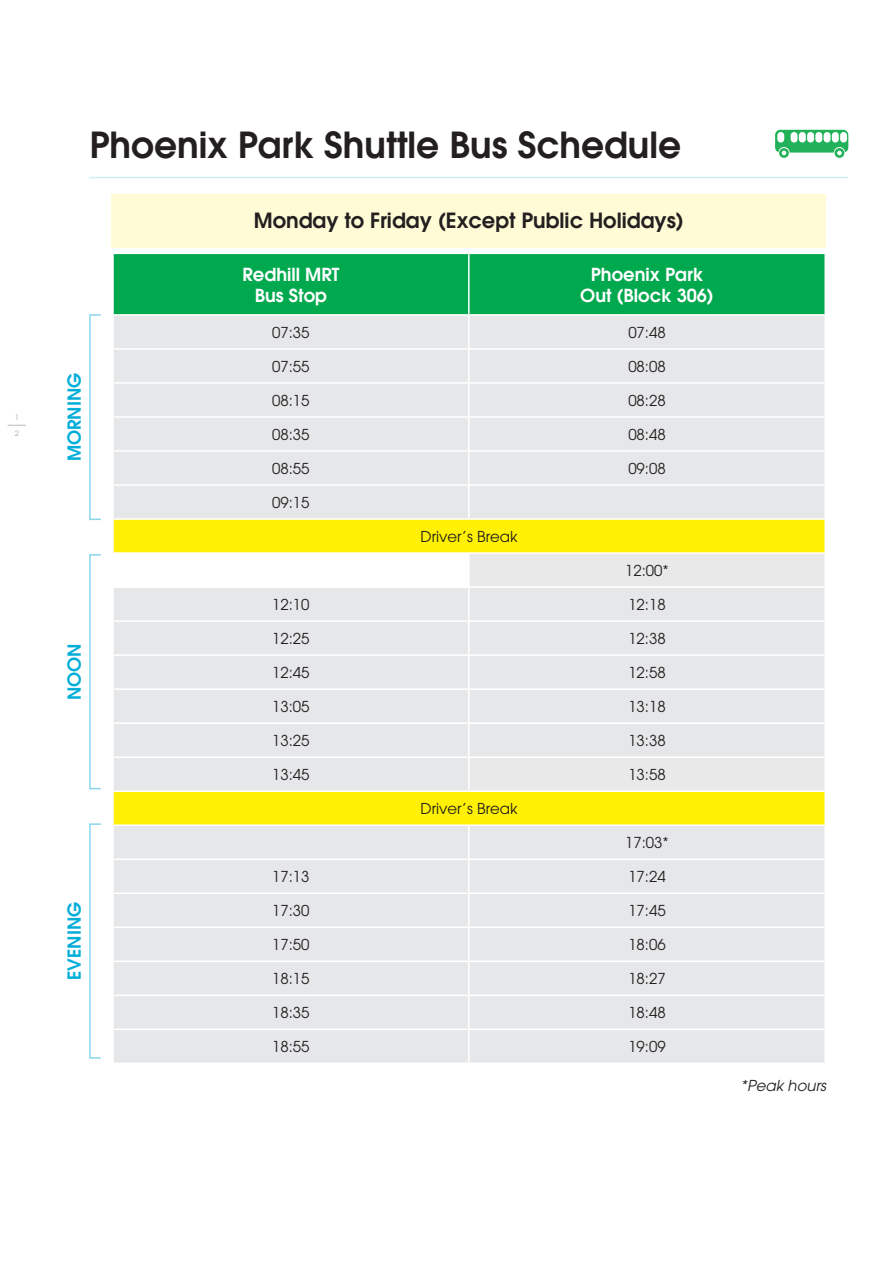
<style>
.page{position:relative;width:893px;height:1263px;background:#fff}
.page>*{position:absolute;margin:0;border:0;box-sizing:border-box;transform-origin:0 0}
.t1{font:600 36px "Avant Garde";color:#231f20}
.t2{font:600 21px "Avant Garde";color:#231f20}
.t3{font:600 18px "Avant Garde";color:#fff}
.t4{font:600 18px "Avant Garde";color:#00add9}
.t5{font:15px "Avant Garde";color:#231f20}
.t6{font:italic 15px "Avant Garde";color:#231f20}
.t7{font:7.5px "Avant Garde";color:#a8a9ad}
</style>
<div class="page">
<svg style="left:8px;top:425px;width:18px;height:1px"></svg>
<div style="left:112px;top:195px;width:714px;height:53px;background:#fffbd6"></div>
<hr style="left:89px;top:177px;width:759px;height:1px;background:#10add9">
<div style="left:114px;top:254px;width:710px;height:60px;background:#00a94e"></div>
<div style="left:114px;top:316px;width:710px;height:746px;background:#e6e7e9"></div>
<svg style="left:114px;top:520px;width:710px;height:304px;background:#ece9ab"></svg>
<div style="left:113px;top:553px;width:356px;height:34px;background:#fff"></div>
<div style="left:469px;top:553px;width:356px;height:34px;background:#e9e9e9"></div>
<div style="left:469px;top:757px;width:356px;height:34px;background:#e9e9e9"></div>
<hr style="left:468px;top:254px;width:2px;height:60px;background:#fff">
<hr style="left:468px;top:316px;width:2px;height:32px;background:#fff">
<hr style="left:468px;top:350px;width:2px;height:32px;background:#fff">
<hr style="left:468px;top:384px;width:2px;height:32px;background:#fff">
<hr style="left:468px;top:418px;width:2px;height:32px;background:#fff">
<hr style="left:468px;top:452px;width:2px;height:32px;background:#fff">
<hr style="left:468px;top:486px;width:2px;height:32px;background:#fff">
<hr style="left:468px;top:554px;width:2px;height:32px;background:#fff">
<hr style="left:824px;top:554px;width:2px;height:32px;background:#fff">
<hr style="left:468px;top:588px;width:2px;height:32px;background:#fff">
<hr style="left:468px;top:622px;width:2px;height:32px;background:#fff">
<hr style="left:468px;top:656px;width:2px;height:32px;background:#fff">
<hr style="left:468px;top:690px;width:2px;height:32px;background:#fff">
<hr style="left:468px;top:724px;width:2px;height:32px;background:#fff">
<hr style="left:468px;top:758px;width:2px;height:32px;background:#fff">
<hr style="left:824px;top:758px;width:2px;height:32px;background:#fff">
<hr style="left:468px;top:826px;width:2px;height:32px;background:#fff">
<hr style="left:468px;top:860px;width:2px;height:32px;background:#fff">
<hr style="left:468px;top:894px;width:2px;height:32px;background:#fff">
<hr style="left:468px;top:928px;width:2px;height:32px;background:#fff">
<hr style="left:468px;top:962px;width:2px;height:32px;background:#fff">
<hr style="left:468px;top:996px;width:2px;height:32px;background:#fff">
<hr style="left:468px;top:1030px;width:2px;height:32px;background:#fff">
<hr style="left:112px;top:348px;width:357px;height:2px;background:#fff">
<hr style="left:469px;top:348px;width:357px;height:2px;background:#fff">
<hr style="left:112px;top:382px;width:357px;height:2px;background:#fff">
<hr style="left:469px;top:382px;width:357px;height:2px;background:#fff">
<hr style="left:112px;top:416px;width:357px;height:2px;background:#fff">
<hr style="left:469px;top:416px;width:357px;height:2px;background:#fff">
<hr style="left:112px;top:450px;width:357px;height:2px;background:#fff">
<hr style="left:469px;top:450px;width:357px;height:2px;background:#fff">
<hr style="left:112px;top:484px;width:357px;height:2px;background:#fff">
<hr style="left:469px;top:484px;width:357px;height:2px;background:#fff">
<hr style="left:112px;top:518px;width:357px;height:2px;background:#fff">
<hr style="left:469px;top:518px;width:357px;height:2px;background:#fff">
<hr style="left:112px;top:552px;width:357px;height:2px;background:#fff">
<hr style="left:469px;top:552px;width:357px;height:2px;background:#fff">
<hr style="left:112px;top:586px;width:357px;height:2px;background:#fff">
<hr style="left:469px;top:586px;width:357px;height:2px;background:#fff">
<hr style="left:112px;top:620px;width:357px;height:2px;background:#fff">
<hr style="left:469px;top:620px;width:357px;height:2px;background:#fff">
<hr style="left:112px;top:654px;width:357px;height:2px;background:#fff">
<hr style="left:469px;top:654px;width:357px;height:2px;background:#fff">
<hr style="left:112px;top:688px;width:357px;height:2px;background:#fff">
<hr style="left:469px;top:688px;width:357px;height:2px;background:#fff">
<hr style="left:112px;top:722px;width:357px;height:2px;background:#fff">
<hr style="left:469px;top:722px;width:357px;height:2px;background:#fff">
<hr style="left:112px;top:756px;width:357px;height:2px;background:#fff">
<hr style="left:469px;top:756px;width:357px;height:2px;background:#fff">
<hr style="left:112px;top:790px;width:357px;height:2px;background:#fff">
<hr style="left:469px;top:790px;width:357px;height:2px;background:#fff">
<hr style="left:112px;top:824px;width:357px;height:2px;background:#fff">
<hr style="left:469px;top:824px;width:357px;height:2px;background:#fff">
<hr style="left:112px;top:858px;width:357px;height:2px;background:#fff">
<hr style="left:469px;top:858px;width:357px;height:2px;background:#fff">
<hr style="left:112px;top:892px;width:357px;height:2px;background:#fff">
<hr style="left:469px;top:892px;width:357px;height:2px;background:#fff">
<hr style="left:112px;top:926px;width:357px;height:2px;background:#fff">
<hr style="left:469px;top:926px;width:357px;height:2px;background:#fff">
<hr style="left:112px;top:960px;width:357px;height:2px;background:#fff">
<hr style="left:469px;top:960px;width:357px;height:2px;background:#fff">
<hr style="left:112px;top:994px;width:357px;height:2px;background:#fff">
<hr style="left:469px;top:994px;width:357px;height:2px;background:#fff">
<hr style="left:112px;top:1028px;width:357px;height:2px;background:#fff">
<hr style="left:469px;top:1028px;width:357px;height:2px;background:#fff">
<svg style="left:775px;top:130px;width:73px;height:28px"></svg>
<p class="t7" style="left:15px;top:412px;width:6px">1</p>
<p class="t7" style="left:15px;top:429px;width:6px">2</p>
<p class="t1" style="left:89px;top:127px;width:593px">Phoenix Park Shuttle Bus Schedule</p>
<p class="t4" style="left:65px;top:461px;width:90px;rotate:-90deg">MORNING</p>
<p class="t4" style="left:65px;top:700px;width:58px;rotate:-90deg">NOON</p>
<p class="t4" style="left:65px;top:980px;width:80px;rotate:-90deg">EVENING</p>
<p class="t2" style="left:254px;top:210px;width:432px">Monday to Friday (Except Public Holidays)</p>
<p class="t3" style="left:242px;top:265px;width:98px">Redhill MRT</p>
<p class="t3" style="left:255px;top:287px;width:74px">Bus Stop</p>
<p class="t3" style="left:591px;top:265px;width:114px">Phoenix Park</p>
<p class="t3" style="left:580px;top:287px;width:135px">Out (Block 306)</p>
<p class="t5" style="left:272px;top:323px;width:39px">07:35</p>
<p class="t5" style="left:628px;top:323px;width:39px">07:48</p>
<p class="t5" style="left:272px;top:357px;width:39px">07:55</p>
<p class="t5" style="left:628px;top:357px;width:39px">08:08</p>
<p class="t5" style="left:272px;top:391px;width:39px">08:15</p>
<p class="t5" style="left:628px;top:391px;width:39px">08:28</p>
<p class="t5" style="left:272px;top:425px;width:39px">08:35</p>
<p class="t5" style="left:628px;top:425px;width:39px">08:48</p>
<p class="t5" style="left:272px;top:459px;width:39px">08:55</p>
<p class="t5" style="left:628px;top:459px;width:39px">09:08</p>
<p class="t5" style="left:272px;top:493px;width:39px">09:15</p>
<p class="t5" style="left:421px;top:528px;width:99px">Driver’s Break</p>
<p class="t5" style="left:625px;top:561px;width:45px">12:00*</p>
<p class="t5" style="left:272px;top:596px;width:39px">12:10</p>
<p class="t5" style="left:628px;top:596px;width:39px">12:18</p>
<p class="t5" style="left:272px;top:630px;width:39px">12:25</p>
<p class="t5" style="left:628px;top:630px;width:39px">12:38</p>
<p class="t5" style="left:272px;top:664px;width:39px">12:45</p>
<p class="t5" style="left:628px;top:664px;width:39px">12:58</p>
<p class="t5" style="left:272px;top:698px;width:39px">13:05</p>
<p class="t5" style="left:628px;top:698px;width:39px">13:18</p>
<p class="t5" style="left:272px;top:732px;width:39px">13:25</p>
<p class="t5" style="left:628px;top:732px;width:39px">13:38</p>
<p class="t5" style="left:272px;top:766px;width:39px">13:45</p>
<p class="t5" style="left:628px;top:766px;width:39px">13:58</p>
<p class="t5" style="left:421px;top:800px;width:99px">Driver’s Break</p>
<p class="t5" style="left:625px;top:833px;width:45px">17:03*</p>
<p class="t5" style="left:272px;top:868px;width:39px">17:13</p>
<p class="t5" style="left:628px;top:868px;width:39px">17:24</p>
<p class="t5" style="left:272px;top:902px;width:39px">17:30</p>
<p class="t5" style="left:628px;top:902px;width:39px">17:45</p>
<p class="t5" style="left:272px;top:936px;width:39px">17:50</p>
<p class="t5" style="left:628px;top:936px;width:39px">18:06</p>
<p class="t5" style="left:272px;top:970px;width:39px">18:15</p>
<p class="t5" style="left:628px;top:970px;width:39px">18:27</p>
<p class="t5" style="left:272px;top:1004px;width:39px">18:35</p>
<p class="t5" style="left:628px;top:1004px;width:39px">18:48</p>
<p class="t5" style="left:272px;top:1038px;width:39px">18:55</p>
<p class="t5" style="left:628px;top:1038px;width:39px">19:09</p>
<p class="t6" style="left:741px;top:1074px;width:87px">*Peak hours</p>
</div>
